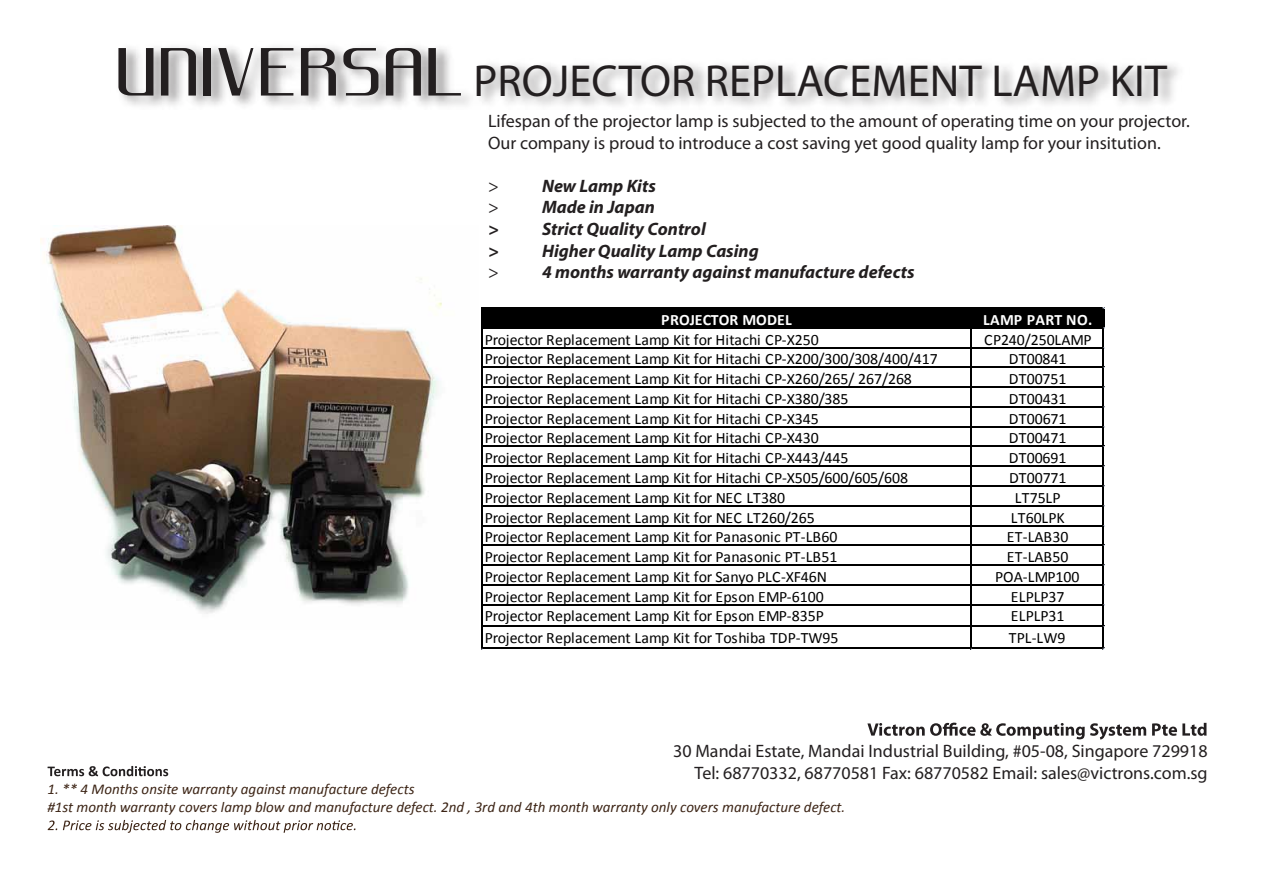
<style>
.page{position:relative;width:1263px;height:893px;background:#fff}
.page>*{position:absolute;margin:0;border:0;box-sizing:border-box;transform-origin:0 0}
.t1{font:45px "Myriad Pro";color:#231f20}
.t2{font:18px/21.6px "Myriad Pro";color:#231f20}
.t3{font:italic 700 18px "Myriad Pro";color:#231f20}
.t4{font:15.75px "Calibri";letter-spacing:-.005em;color:#000}
.t5{font:700 15.75px "Calibri";letter-spacing:.01em;color:#fff}
.t6{font:italic 15px/18px "Calibri";color:#3c2415}
.s1{font-family:"Gputeks";font-weight:700;font-size:60px}
</style>
<div class="page">
<img style="left:41px;top:226px;width:401px;height:388px">
<svg style="left:48px;top:766px;width:120px;height:10px"></svg>
<svg style="left:48px;top:820px;width:307px;height:13px"></svg>
<svg style="left:867px;top:723px;width:339px;height:17px"></svg>
<img style="left:120px;top:47px;width:1058px;height:59px">
<div style="left:483px;top:309px;width:621px;height:20px;background:#000"></div>
<hr style="left:483px;top:308px;width:621px;height:1px;background:#000">
<hr style="left:483px;top:346px;width:621px;height:2px;background:#000">
<hr style="left:483px;top:366px;width:621px;height:2px;background:#000">
<hr style="left:483px;top:386px;width:621px;height:2px;background:#000">
<hr style="left:483px;top:406px;width:621px;height:2px;background:#000">
<hr style="left:483px;top:426px;width:621px;height:2px;background:#000">
<hr style="left:483px;top:445px;width:621px;height:2px;background:#000">
<hr style="left:483px;top:465px;width:621px;height:2px;background:#000">
<hr style="left:483px;top:485px;width:621px;height:2px;background:#000">
<hr style="left:483px;top:505px;width:621px;height:2px;background:#000">
<hr style="left:483px;top:524px;width:621px;height:2px;background:#000">
<hr style="left:483px;top:544px;width:621px;height:2px;background:#000">
<hr style="left:483px;top:564px;width:621px;height:2px;background:#000">
<hr style="left:483px;top:584px;width:621px;height:2px;background:#000">
<hr style="left:483px;top:604px;width:621px;height:2px;background:#000">
<hr style="left:483px;top:625px;width:621px;height:2px;background:#000">
<hr style="left:482px;top:308px;width:1px;height:341px;background:#000">
<hr style="left:970px;top:309px;width:2px;height:340px;background:#000">
<hr style="left:483px;top:647px;width:621px;height:2px;background:#000">
<hr style="left:1102px;top:309px;width:2px;height:340px;background:#000">
<h1 class="t1" style="left:116px;top:53px;width:1053px"><span class="s1">UNIVERSAL</span> PROJECTOR REPLACEMENT LAMP KIT</h1>
<p class="t2" style="left:488px;top:110px;width:703px">Lifespan of the projector lamp is subjected to the amount of operating time on your projector.<br>Our company is proud to introduce a cost saving yet good quality lamp for your insitution.</p>
<p class="t2" style="left:488px;top:175px;width:12px">&gt;</p>
<p class="t3" style="left:542px;top:174px;width:115px">New Lamp Kits</p>
<p class="t2" style="left:488px;top:196px;width:12px">&gt;</p>
<p class="t3" style="left:542px;top:196px;width:114px">Made in Japan</p>
<p class="t3" style="left:488px;top:217px;width:12px">&gt;</p>
<p class="t3" style="left:542px;top:217px;width:165px">Strict Quality Control</p>
<p class="t3" style="left:488px;top:239px;width:12px">&gt;</p>
<p class="t3" style="left:542px;top:239px;width:218px">Higher Quality Lamp Casing</p>
<p class="t2" style="left:488px;top:261px;width:12px">&gt;</p>
<p class="t3" style="left:542px;top:260px;width:374px">4 months warranty against manufacture defects</p>
<p class="t5" style="left:661px;top:310px;width:132px">PROJECTOR MODEL</p>
<p class="t5" style="left:983px;top:310px;width:111px">LAMP PART NO.</p>
<p class="t4" style="left:485px;top:330px;width:335px">Projector Replacement Lamp Kit for Hitachi CP-X250</p>
<p class="t4" style="left:984px;top:330px;width:109px">CP240/250LAMP</p>
<p class="t4" style="left:485px;top:349px;width:454px">Projector Replacement Lamp Kit for Hitachi CP-X200/300/308/400/417</p>
<p class="t4" style="left:1009px;top:349px;width:59px">DT00841</p>
<p class="t4" style="left:485px;top:369px;width:429px">Projector Replacement Lamp Kit for Hitachi CP-X260/265/ 267/268</p>
<p class="t4" style="left:1009px;top:369px;width:59px">DT00751</p>
<p class="t4" style="left:485px;top:389px;width:365px">Projector Replacement Lamp Kit for Hitachi CP-X380/385</p>
<p class="t4" style="left:1009px;top:389px;width:59px">DT00431</p>
<p class="t4" style="left:485px;top:409px;width:335px">Projector Replacement Lamp Kit for Hitachi CP-X345</p>
<p class="t4" style="left:1009px;top:409px;width:59px">DT00671</p>
<p class="t4" style="left:485px;top:428px;width:335px">Projector Replacement Lamp Kit for Hitachi CP-X430</p>
<p class="t4" style="left:1009px;top:428px;width:59px">DT00471</p>
<p class="t4" style="left:485px;top:448px;width:365px">Projector Replacement Lamp Kit for Hitachi CP-X443/445</p>
<p class="t4" style="left:1009px;top:448px;width:59px">DT00691</p>
<p class="t4" style="left:485px;top:468px;width:425px">Projector Replacement Lamp Kit for Hitachi CP-X505/600/605/608</p>
<p class="t4" style="left:1009px;top:468px;width:59px">DT00771</p>
<p class="t4" style="left:485px;top:488px;width:302px">Projector Replacement Lamp Kit for NEC LT380</p>
<p class="t4" style="left:1015px;top:488px;width:47px">LT75LP</p>
<p class="t4" style="left:485px;top:507px;width:331px">Projector Replacement Lamp Kit for NEC LT260/265</p>
<p class="t4" style="left:1011px;top:507px;width:55px">LT60LPK</p>
<p class="t4" style="left:485px;top:527px;width:354px">Projector Replacement Lamp Kit for Panasonic PT-LB60</p>
<p class="t4" style="left:1007px;top:527px;width:63px">ET-LAB30</p>
<p class="t4" style="left:485px;top:547px;width:354px">Projector Replacement Lamp Kit for Panasonic PT-LB51</p>
<p class="t4" style="left:1007px;top:547px;width:63px">ET-LAB50</p>
<p class="t4" style="left:485px;top:567px;width:344px">Projector Replacement Lamp Kit for Sanyo PLC-XF46N</p>
<p class="t4" style="left:995px;top:567px;width:86px">POA-LMP100</p>
<p class="t4" style="left:485px;top:587px;width:340px">Projector Replacement Lamp Kit for Epson EMP-6100</p>
<p class="t4" style="left:1011px;top:587px;width:55px">ELPLP37</p>
<p class="t4" style="left:485px;top:606px;width:340px">Projector Replacement Lamp Kit for Epson EMP-835P</p>
<p class="t4" style="left:1011px;top:606px;width:55px">ELPLP31</p>
<p class="t4" style="left:485px;top:628px;width:355px">Projector Replacement Lamp Kit for Toshiba TDP-TW95</p>
<p class="t4" style="left:1009px;top:628px;width:58px">TPL-LW9</p>
<p class="t2" style="left:673px;top:740px;width:536px;text-align:right">30 Mandai Estate, Mandai Industrial Building, #05-08, Singapore 729918<br>Tel: 68770332, 68770581 Fax: 68770582 Email: sales@victrons.com.sg</p>
<p class="t6" style="left:47px;top:779px;width:799px">1. ** 4 Months onsite warranty against manufacture defects<br>#1st month warranty covers lamp blow and manufacture defect. 2nd , 3rd and 4th month warranty only covers manufacture defect.</p>
</div>
